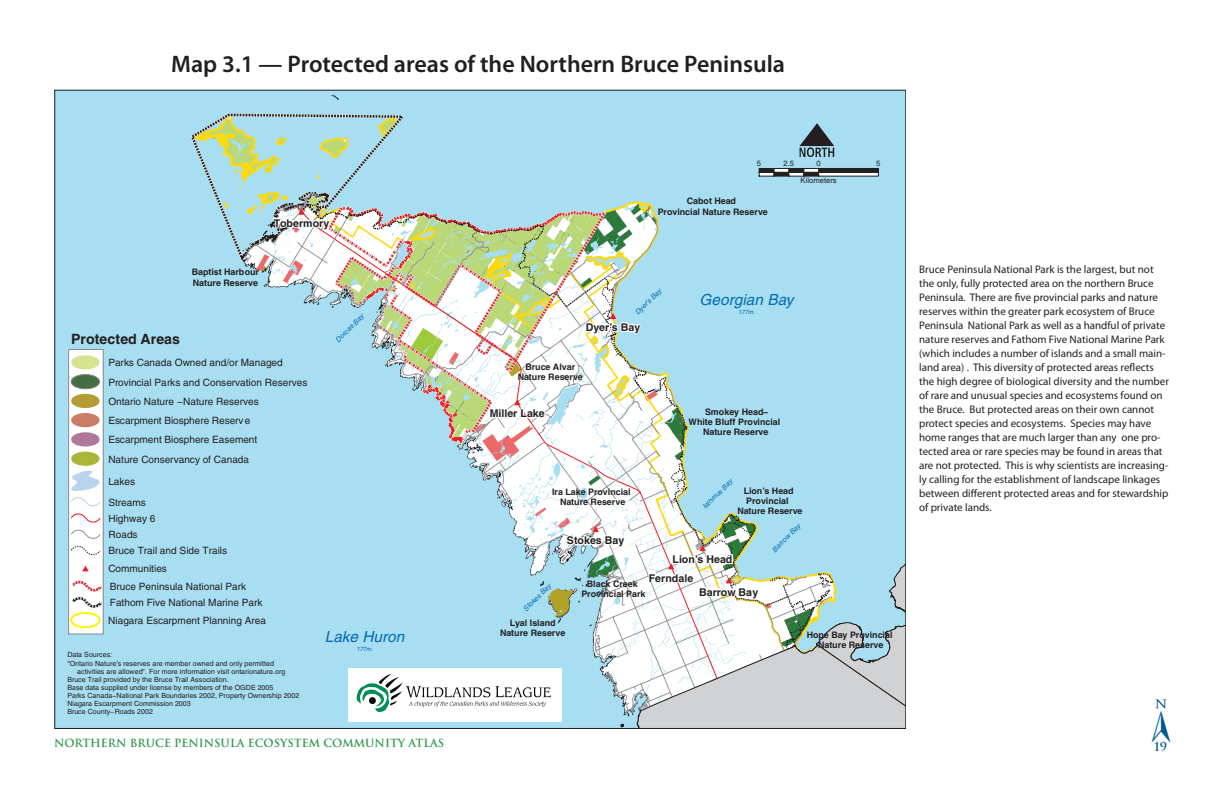
<style>
.page{position:relative;width:1224px;height:792px;background:#fff}
.page>*{position:absolute;margin:0;border:0;box-sizing:border-box;transform-origin:0 0}
.t1{font:600 24px "Myriad Pro";color:#231f20}
.t2{font:italic 15.3px "Helvetica";letter-spacing:.005em;color:#006bb6}
.t3{font:700 14.2px "Helvetica";letter-spacing:.005em;color:#231f20}
.t4{font:700 12px "Trajan";color:#00578e}
.t5{font:11px/14px "Myriad Pro";color:#231f20}
.t6{font:700 11px "Trajan";color:#2c984a}
.t7{font:700 10.6px "Helvetica";color:#231f20}
.t8{font:10.1px/19.3px "Helvetica";letter-spacing:-.005em;color:#231f20}
.t9{font:700 8.9px/10.2px "Helvetica";letter-spacing:-.005em;color:#231f20;text-align:center}
.t10{font:7.7px "Helvetica";color:#231f20}
.t11{font:7.1px "Helvetica";letter-spacing:.005em;color:#231f20}
.t12{font:italic 7.1px "Helvetica";color:#006bb6}
.t13{font:italic 6px "Helvetica";letter-spacing:-.01em;color:#006bb6}
</style>
<div class="page">
<div style="left:54px;top:90px;width:851px;height:639px;background:#a8def2"></div>
<div style="left:69px;top:349px;width:34px;height:285px;background:#fff"></div>
<div style="left:68px;top:349px;width:36px;height:285px;border:1px solid #86888b"></div>
<svg style="left:188px;top:111px;width:717px;height:617px"></svg>
<hr style="left:759px;top:168px;width:15px;height:4px;background:#231f20">
<div style="left:759px;top:168px;width:15px;height:5px;border:1px solid #231f20"></div>
<div style="left:774px;top:172px;width:15px;height:4px;border:1px solid #231f20"></div>
<hr style="left:774px;top:168px;width:15px;height:4px;background:#fff">
<div style="left:774px;top:168px;width:15px;height:5px;border:1px solid #231f20"></div>
<hr style="left:789px;top:168px;width:15px;height:4px;background:#231f20">
<div style="left:789px;top:168px;width:15px;height:5px;border:1px solid #231f20"></div>
<div style="left:804px;top:172px;width:15px;height:4px;border:1px solid #231f20"></div>
<hr style="left:804px;top:168px;width:15px;height:4px;background:#fff">
<div style="left:804px;top:168px;width:15px;height:5px;border:1px solid #231f20"></div>
<hr style="left:819px;top:168px;width:59px;height:4px;background:#231f20">
<div style="left:818px;top:168px;width:61px;height:5px;border:1px solid #231f20"></div>
<svg style="left:71px;top:355px;width:29px;height:136px"></svg>
<svg style="left:71px;top:497px;width:29px;height:9px"></svg>
<svg style="left:71px;top:513px;width:30px;height:10px"></svg>
<svg style="left:71px;top:530px;width:29px;height:9px"></svg>
<svg style="left:71px;top:546px;width:29px;height:9px"></svg>
<svg style="left:82px;top:565px;width:7px;height:6px"></svg>
<svg style="left:68px;top:579px;width:37px;height:50px"></svg>
<img style="left:349px;top:669px;width:213px;height:53px">
<h1 class="t1" style="left:171px;top:51px;width:615px">Map 3.1 — Protected areas of the Northern Bruce Peninsula</h1>
<p class="t10" style="left:757px;top:159px;width:6px">5</p>
<p class="t10" style="left:784px;top:159px;width:12px">2.5</p>
<p class="t10" style="left:817px;top:159px;width:6px">0</p>
<p class="t10" style="left:876px;top:159px;width:6px">5</p>
<p class="t10" style="left:801px;top:176px;width:38px">Kilometers</p>
<p class="t7" style="left:274px;top:217px;width:57px">Tobermory</p>
<p class="t9" style="left:192px;top:267px;width:69px;text-align:left">Baptist Harbour<br>Nature Reserve</p>
<p class="t3" style="left:71px;top:331px;width:110px">Protected Areas</p>
<p class="t8" style="left:108px;top:353px;width:201px">Parks Canada Owned and/or Managed Provincial Parks and Conservation Reserves Ontario Nature −Nature Reserves Escarpment Biosphere Reserve<br>Escarpment Biosphere Easement<br>Nature Conservancy of Canada</p>
<p class="t8" style="left:108px;top:471px;width:39px;line-height:20.7px">Lakes<br>Streams</p>
<p class="t8" style="left:109px;top:510px;width:120px;line-height:16.3px">Highway 6<br>Roads<br>Bruce Trail and Side Trails</p>
<p class="t8" style="left:108px;top:560px;width:139px;line-height:17.7px">Communities<br>Bruce Peninsula National Park</p>
<p class="t8" style="left:108px;top:594px;width:159px;line-height:17.7px">Fathom Five National Marine Park<br>Niagara Escarpment Planning Area</p>
<p class="t11" style="left:67px;top:651px;width:46px">Data Sources:</p>
<p class="t11" style="left:67px;top:659px;width:208px">"Ontario Nature’s reserves are member owned and only permitted</p>
<p class="t11" style="left:77px;top:667px;width:210px">activities are allowed". For more information visit ontarionature.org</p>
<p class="t11" style="left:67px;top:675px;width:163px">Bruce Trail provided by the Bruce Trail Association.</p>
<p class="t11" style="left:67px;top:683px;width:208px">Base data supplied under license by members of the OGDE 2005</p>
<p class="t11" style="left:67px;top:692px;width:234px">Parks Canada−National Park Boundaries 2002, Property Ownership 2002</p>
<p class="t11" style="left:67px;top:700px;width:125px">Niagara Escarpment Commission 2003</p>
<p class="t11" style="left:67px;top:708px;width:87px">Bruce County−Roads 2002</p>
<p class="t12" style="left:334px;top:338px;width:38px;rotate:-45deg">Dorcas Bay</p>
<h2 class="t2" style="left:325px;top:628px;width:81px">Lake Huron</h2>
<p class="t13" style="left:356px;top:645px;width:18px">177m.</p>
<p class="t9" style="left:658px;top:196px;width:112px">Cabot Head<br>Provincial Nature Reserve</p>
<p class="t12" style="left:633px;top:311px;width:36px;rotate:-45deg">Dyer’s Bay</p>
<p class="t7" style="left:586px;top:321px;width:56px">Dyer’s Bay</p>
<p class="t9" style="left:518px;top:362px;width:67px">Bruce Alvar<br>Nature Reserve</p>
<p class="t7" style="left:490px;top:407px;width:56px">Miller Lake</p>
<h2 class="t2" style="left:699px;top:291px;width:96px">Georgian Bay</h2>
<p class="t13" style="left:738px;top:309px;width:18px">177m.</p>
<p class="t9" style="left:689px;top:407px;width:93px">Smokey Head−<br>White Bluff Provincial<br>Nature Reserve</p>
<p class="t9" style="left:552px;top:487px;width:80px">Ira Lake Provincial<br>Nature Reserve</p>
<p class="t7" style="left:567px;top:534px;width:59px">Stokes Bay</p>
<p class="t12" style="left:701px;top:505px;width:41px;rotate:-45deg">Isthmus Bay</p>
<p class="t9" style="left:737px;top:485px;width:67px">Lion’s Head<br>Provincial<br>Nature Reserve</p>
<p class="t7" style="left:673px;top:553px;width:61px">Lion’s Head</p>
<p class="t12" style="left:770px;top:548px;width:38px;rotate:-45deg">Barrow Bay</p>
<p class="t12" style="left:521px;top:607px;width:37px;rotate:-45deg">Stokes Bay</p>
<p class="t9" style="left:500px;top:617px;width:67px">Lyal Island<br>Nature Reserve</p>
<p class="t7" style="left:649px;top:571px;width:46px">Ferndale</p>
<p class="t9" style="left:581px;top:578px;width:66px">Black Creek<br>Provincial Park</p>
<p class="t7" style="left:699px;top:585px;width:61px">Barrow Bay</p>
<p class="t9" style="left:807px;top:629px;width:87px">Hope Bay Provincial<br>Nature Reserve</p>
<p class="t5" style="left:919px;top:263px;width:251px">Bruce Peninsula National Park is the largest, but not the only, fully protected area on the northern Bruce Peninsula. There are five provincial parks and nature reserves within the greater park ecosystem of Bruce Peninsula National Park as well as a handful of private nature reserves and Fathom Five National Marine Park (which includes a number of islands and a small main&shy;land area) . This diversity of protected areas reflects the high degree of biological diversity and the number of rare and unusual species and ecosystems found on the Bruce. But protected areas on their own cannot protect species and ecosystems. Species may have home ranges that are much larger than any one pro&shy;tected area or rare species may be found in areas that are not protected. This is why scientists are increasing&shy;ly calling for the establishment of landscape linkages between different protected areas and for stewardship of private lands.</p>
<p class="t6" style="left:54px;top:736px;width:392px">NORTHERN BRUCE PENINSULA ECOSYSTEM COMMUNITY ATLAS</p>
<p class="t4" style="left:1154px;top:740px;width:15px">19</p>
</div>
